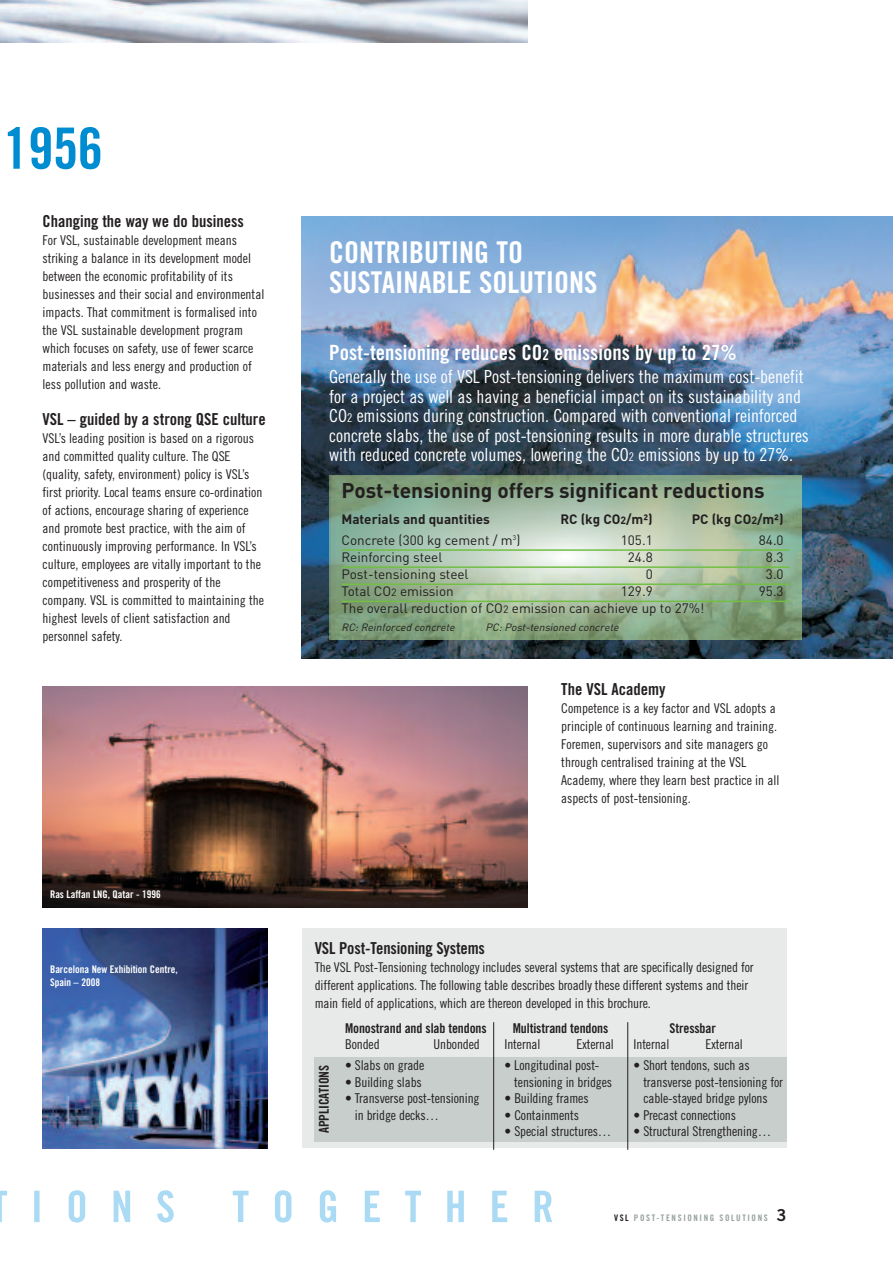
<style>
.page{position:relative;width:893px;height:1263px;background:#fff}
.page>*{position:absolute;margin:0;border:0;box-sizing:border-box;transform-origin:0 0}
.t1{font:57px "Trade Gothic Bold Cond Twenty";color:#008cd0}
.t2{font:30px/30px "Trade Gothic Bold Cond Twenty";color:#fff}
.t3{font:21px "Trade Gothic Bold Cond Twenty";color:#fff}
.t4{font:700 21px "DIN";color:#231f20}
.t5{font:18px/19.5px "Trade Gothic Cond Eighteen";letter-spacing:-.005em;color:#fff}
.t6{font:16.5px "Trade Gothic Bold Cond Twenty";color:#231f20}
.t7{font:13.5px/18px "Trade Gothic Cond Eighteen";color:#231f20}
.t8{font:13.5px "DIN";color:#231f20}
.t9{font:13.5px "Trade Gothic Bold Cond Twenty";letter-spacing:-.01em;color:#231f20}
.t10{font:700 13.5px "DIN";color:#231f20}
.t11{font:10.5px/12.6px "Trade Gothic Bold Cond Twenty";color:#fff}
.t12{font:italic 10.5px "DIN";color:#231f20}
.t13{font:9px "Trade Gothic Bold Cond Twenty";letter-spacing:.175em;color:#96a29d}
.s1{font-size:15px}
.s2{font-size:12px}
.s3{font-size:10.5px}
.s4{color:#231f20}
.s5{font-family:"Trade Gothic Bold Two";font-size:16.5px;color:#231f20}
</style>
<div class="page">
<img style="left:43px;top:686px;width:484px;height:222px">
<img style="left:302px;top:217px;width:591px;height:442px">
<img style="left:43px;top:928px;width:225px;height:220px">
<svg style="left:0;top:1190px;width:336px;height:32px"></svg>
<img style="left:329px;top:475px;width:472px;height:164px">
<hr style="left:341px;top:549px;width:448px;height:2px;background:#71bf44">
<hr style="left:341px;top:566px;width:448px;height:2px;background:#71bf44">
<hr style="left:341px;top:583px;width:448px;height:2px;background:#71bf44">
<hr style="left:341px;top:601px;width:448px;height:1px;background:#71bf44">
<div style="left:302px;top:928px;width:485px;height:220px;background:#e7eae9"></div>
<div style="left:314px;top:1057px;width:473px;height:85px;background:#c7cecc"></div>
<hr style="left:493px;top:1022px;width:1px;height:128px;background:#231f20">
<hr style="left:627px;top:1022px;width:1px;height:128px;background:#231f20">
<h1 class="t1" style="left:3px;top:128px;width:101px">1956</h1>
<p class="t6" style="left:43px;top:215px;width:203px">Changing the way we do business</p>
<p class="t7" style="left:43px;top:232px;width:223px">For VSL, sustainable development means striking a balance in its development model between the economic profitability of its businesses and their social and environmental impacts. That commitment is formalised into the VSL sustainable development program which focuses on safety, use of fewer scarce materials and less energy and production of less pollution and waste.</p>
<p class="t6" style="left:43px;top:413px;width:225px">VSL – guided by a strong QSE culture</p>
<p class="t7" style="left:43px;top:430px;width:223px">VSL’s leading position is based on a rigorous and committed quality culture. The QSE (quality, safety, environment) policy is VSL’s first priority. Local teams ensure co-ordination of actions, encourage sharing of experience and promote best practice, with the aim of continuously improving performance. In VSL’s culture, employees are vitally important to the competitiveness and prosperity of the company. VSL is committed to maintaining the highest levels of client satisfaction and personnel safety.</p>
<p class="t11" style="left:50px;top:889px;width:112px">Ras Laffan LNG, Qatar - 1996</p>
<p class="t11" style="left:50px;top:964px;width:129px">Barcelona New Exhibition Centre,<br>Spain – 2008</p>
<h2 class="t2" style="left:329px;top:240px;width:270px">CONTRIBUTING TO<br>SUSTAINABLE SOLUTIONS</h2>
<h3 class="t3" style="left:329px;top:344px;width:409px">Post-tensioning reduces CO<span class="s1">2</span> emissions by up to 27%</h3>
<p class="t5" style="left:329px;top:369px;width:481px">Generally the use of VSL Post-tensioning delivers the maximum cost-benefit for a project as well as having a beneficial impact on its sustainability and CO<span class="s2">2</span> emissions during construction. Compared with conventional reinforced concrete slabs, the use of post-tensioning results in more durable structures with reduced concrete volumes, lowering the CO<span class="s2">2</span> emissions by up to 27%.</p>
<h3 class="t4" style="left:341px;top:479px;width:425px">Post-tensioning offers significant reductions</h3>
<p class="t10" style="left:341px;top:511px;width:150px">Materials and quantities</p>
<p class="t10" style="left:560px;top:511px;width:94px">RC (kg CO<span class="s3">2</span>/m²)</p>
<p class="t10" style="left:692px;top:511px;width:93px">PC (kg CO<span class="s3">2</span>/m²)</p>
<p class="t8" style="left:341px;top:532px;width:180px">Concrete (300 kg cement / m<sup>3</sup>)</p>
<p class="t8" style="left:621px;top:532px;width:33px">105.1</p>
<p class="t8" style="left:759px;top:532px;width:26px">84.0</p>
<p class="t8" style="left:341px;top:550px;width:102px">Reinforcing steel</p>
<p class="t8" style="left:628px;top:550px;width:26px">24.8</p>
<p class="t8" style="left:766px;top:550px;width:19px">8.3</p>
<p class="t8" style="left:341px;top:567px;width:129px">Post-tensioning steel</p>
<p class="t8" style="left:646px;top:567px;width:9px">0</p>
<p class="t8" style="left:766px;top:567px;width:19px">3.0</p>
<p class="t8" style="left:341px;top:584px;width:114px">Total CO<span class="s3">2</span> emission</p>
<p class="t8" style="left:621px;top:584px;width:33px">129.9</p>
<p class="t8" style="left:759px;top:584px;width:26px">95.3</p>
<p class="t8" style="left:341px;top:601px;width:364px">The overall reduction of CO<span class="s3">2</span> emission can achieve up to 27%!</p>
<p class="t12" style="left:341px;top:621px;width:117px">RC: Reinforced concrete</p>
<p class="t12" style="left:485px;top:621px;width:137px">PC: Post-tensioned concrete</p>
<p class="t6" style="left:561px;top:683px;width:106px">The VSL Academy</p>
<p class="t7" style="left:561px;top:700px;width:220px">Competence is a key factor and VSL adopts a principle of continuous learning and training.<br>Foremen, supervisors and site managers go through centralised training at the VSL Academy, where they learn best practice in all aspects of post-tensioning.</p>
<p class="t6" style="left:315px;top:942px;width:172px">VSL Post-Tensioning Systems</p>
<p class="t7" style="left:315px;top:959px;width:440px">The VSL Post-Tensioning technology includes several systems that are specifically designed for different applications. The following table describes broadly these different systems and their main field of applications, which are thereon developed in this brochure.</p>
<p class="t9" style="left:345px;top:1023px;width:143px">Monostrand and slab tendons</p>
<p class="t7" style="left:345px;top:1036px;width:36px">Bonded</p>
<p class="t7" style="left:434px;top:1036px;width:48px">Unbonded</p>
<p class="t7" style="left:345px;top:1057px;width:81px">• Slabs on grade</p>
<p class="t7" style="left:345px;top:1074px;width:78px">• Building slabs</p>
<p class="t7" style="left:355px;top:1091px;width:126px;line-height:16.5px;text-indent:-10px">• Transverse post-tensioning in bridge decks…</p>
<p class="t9" style="left:670px;top:1023px;width:48px">Stressbar</p>
<p class="t9" style="left:513px;top:1023px;width:97px">Multistrand tendons</p>
<p class="t7" style="left:504px;top:1036px;width:37px">Internal</p>
<p class="t7" style="left:576px;top:1036px;width:39px">External</p>
<p class="t7" style="left:514px;top:1058px;width:99px;line-height:16.5px;text-indent:-10px">• Longitudinal post&shy;tensioning in bridges</p>
<p class="t7" style="left:504px;top:1090px;width:86px">• Building frames</p>
<p class="t7" style="left:504px;top:1107px;width:76px">• Containments</p>
<p class="t7" style="left:504px;top:1123px;width:108px">• Special structures…</p>
<p class="t7" style="left:634px;top:1036px;width:37px">Internal</p>
<p class="t7" style="left:706px;top:1036px;width:39px">External</p>
<p class="t7" style="left:643px;top:1058px;width:141px;line-height:16.5px;text-indent:-10px">• Short tendons, such as transverse post-tensioning for cable-stayed bridge pylons</p>
<p class="t7" style="left:634px;top:1107px;width:104px">• Precast connections</p>
<p class="t7" style="left:634px;top:1123px;width:139px">• Structural Strengthening…</p>
<p class="t9" style="left:319px;top:1133px;width:69px;rotate:-90deg">APPLICATIONS</p>
<p class="t13" style="left:614px;top:1214px;width:174px"><span class="s4">VSL</span> POST-TENSIONING SOLUTIONS <span class="s5">3</span></p>
</div>
